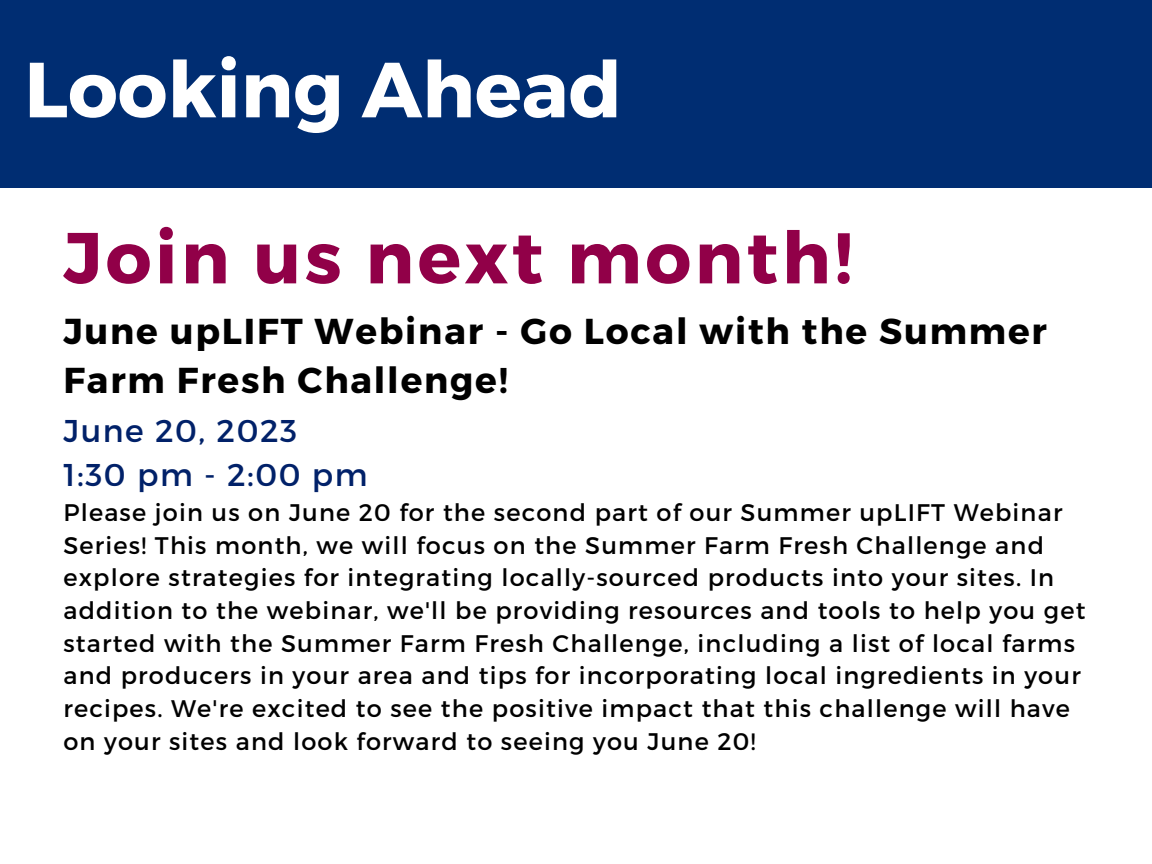
<style>
.page{position:relative;width:1152px;height:864px;background:#fff}
.page>*{position:absolute;margin:0;border:0;box-sizing:border-box;transform-origin:0 0}
.t1{font:700 78px "Montserrat";color:#fff}
.t2{font:700 72px "Montserrat";letter-spacing:.05em;color:#910048}
.t3{font:700 36px/49.5px "Montserrat";letter-spacing:.05em;color:#000}
.t4{font:31.5px "Montserrat";letter-spacing:.05em;color:#012169}
.t5{font:24px/32.7px "Montserrat";letter-spacing:.05em;color:#000}
</style>
<div class="page">
<div style="left:0;top:0;width:1152px;height:188px;background:#002d72"></div>
<p class="t1" style="left:24px;top:39px;width:599px">Looking Ahead</p>
<p class="t2" style="left:63px;top:211px;width:791px">Join us next month!</p>
<p class="t3" style="left:63px;top:305px;width:985px">June upLIFT Webinar - Go Local with the Summer<br>Farm Fresh Challenge!</p>
<p class="t4" style="left:63px;top:411px;width:235px">June 20, 2023</p>
<p class="t4" style="left:63px;top:455px;width:306px">1:30 pm - 2:00 pm</p>
<p class="t5" style="left:63px;top:495px;width:1024px">Please join us on June 20 for the second part of our Summer upLIFT Webinar Series! This month, we will focus on the Summer Farm Fresh Challenge and explore strategies for integrating locally-sourced products into your sites. In addition to the webinar, we'll be providing resources and tools to help you get started with the Summer Farm Fresh Challenge, including a list of local farms and producers in your area and tips for incorporating local ingredients in your recipes. We're excited to see the positive impact that this challenge will have on your sites and look forward to seeing you June 20!</p>
</div>
